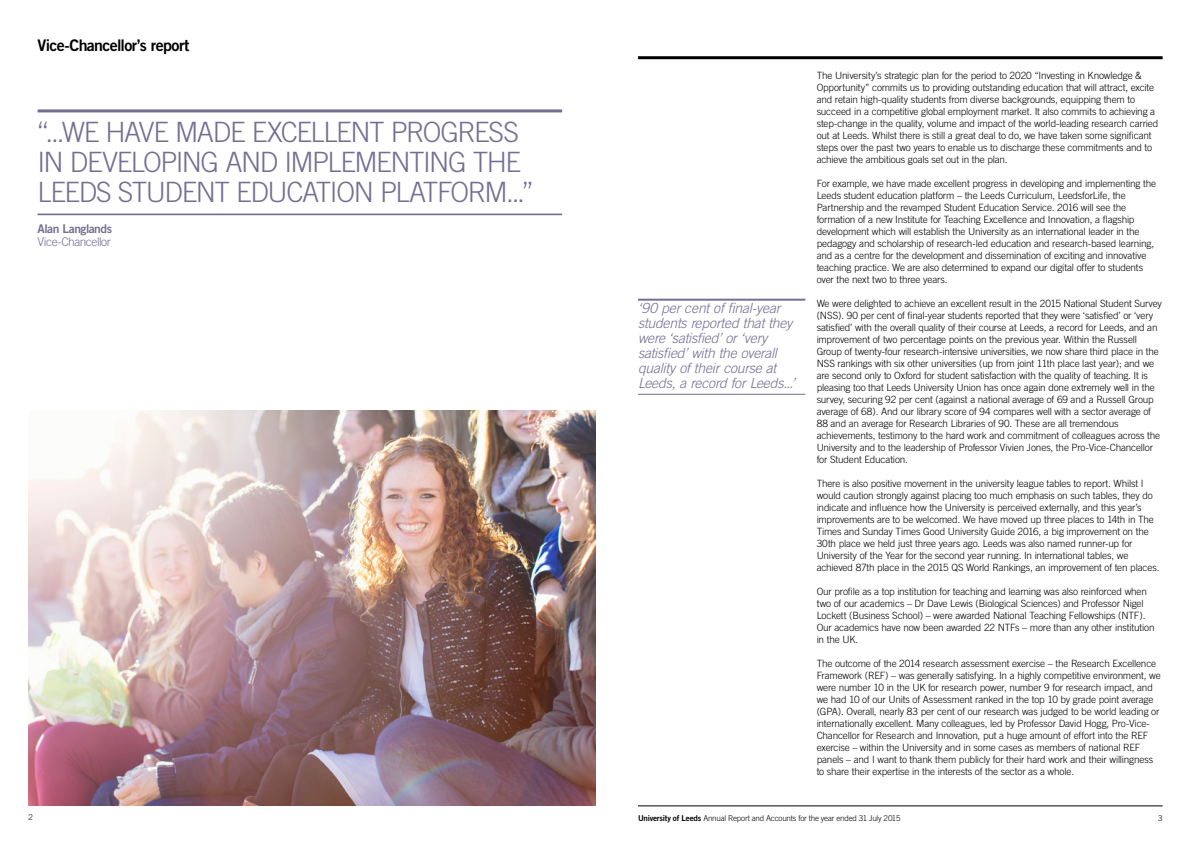
<style>
.page{position:relative;width:1191px;height:842px;background:#fff}
.page>*{position:absolute;margin:0;border:0;box-sizing:border-box;transform-origin:0 0}
.t1{font:300 28px/30px "Trade Gothic";letter-spacing:-.05em;color:#736f92}
.t2{font:16px "Trade Gothic Bold Two";letter-spacing:-.04em;color:#000}
.t3{font:italic 300 14px/15px "Trade Gothic";letter-spacing:-.015em;color:#736f92}
.t4{font:300 12px "Trade Gothic";letter-spacing:-.04em;color:#736f92}
.t5{font:12px "Trade Gothic Bold Two";letter-spacing:-.045em;color:#736f92}
.t6{font:300 10px/12px "Trade Gothic";letter-spacing:-.015em;color:#000}
.t7{font:300 8px "Trade Gothic";letter-spacing:-.025em;color:#000}
.s1{font-family:"Trade Gothic Bold Two";font-weight:400}
</style>
<div class="page">
<img style="left:28px;top:411px;width:567px;height:394px">
<hr style="left:638px;top:299px;width:167px;height:2px;background:#736f92">
<hr style="left:638px;top:394px;width:167px;height:1px;background:#736f92">
<hr style="left:38px;top:109px;width:524px;height:3px;background:#736f92">
<hr style="left:38px;top:214px;width:524px;height:1px;background:#736f92">
<hr style="left:638px;top:805px;width:524px;height:1px;background:#000">
<hr style="left:638px;top:56px;width:524px;height:3px;background:#000">
<h2 class="t2" style="left:38px;top:35px;width:153px">Vice-Chancellor’s report</h2>
<h1 class="t1" style="left:38px;top:117px;width:497px">‘‘...WE HAVE MADE EXCELLENT PROGRESS<br>IN DEVELOPING AND IMPLEMENTING THE<br>LEEDS STUDENT EDUCATION PLATFORM...’’</h1>
<h2 class="t5" style="left:38px;top:221px;width:76px">Alan Langlands</h2>
<p class="t4" style="left:38px;top:235px;width:75px">Vice-Chancellor</p>
<p class="t3" style="left:638px;top:301px;width:158px">‘90 per cent of final-year students reported that they were ‘satisfied’ or ‘very satisfied’ with the overall quality of their course at<br>Leeds, a record for Leeds...’</p>
<p class="t6" style="left:816px;top:69px;width:343px">The University’s strategic plan for the period to 2020 “Investing in Knowledge &amp; Opportunity” commits us to providing outstanding education that will attract, excite and retain high-quality students from diverse backgrounds, equipping them to succeed in a competitive global employment market. It also commits to achieving a step-change in the quality, volume and impact of the world-leading research carried out at Leeds. Whilst there is still a great deal to do, we have taken some significant steps over the past two years to enable us to discharge these commitments and to achieve the ambitious goals set out in the plan.</p>
<p class="t6" style="left:816px;top:177px;width:341px">For example, we have made excellent progress in developing and implementing the Leeds student education platform – the Leeds Curriculum, LeedsforLife, the Partnership and the revamped Student Education Service. 2016 will see the formation of a new Institute for Teaching Excellence and Innovation, a flagship development which will establish the University as an international leader in the pedagogy and scholarship of research-led education and research-based learning, and as a centre for the development and dissemination of exciting and innovative teaching practice. We are also determined to expand our digital offer to students over the next two to three years.</p>
<p class="t6" style="left:816px;top:297px;width:347px">We were delighted to achieve an excellent result in the 2015 National Student Survey (NSS). 90 per cent of final-year students reported that they were ‘satisfied’ or ‘very satisfied’ with the overall quality of their course at Leeds, a record for Leeds, and an improvement of two percentage points on the previous year. Within the Russell Group of twenty-four research-intensive universities, we now share third place in the NSS rankings with six other universities (up from joint 11th place last year); and we are second only to Oxford for student satisfaction with the quality of teaching. It is pleasing too that Leeds University Union has once again done extremely well in the survey, securing 92 per cent (against a national average of 69 and a Russell Group average of 68). And our library score of 94 compares well with a sector average of 88 and an average for Research Libraries of 90. These are all tremendous achievements, testimony to the hard work and commitment of colleagues across the University and to the leadership of Professor Vivien Jones, the Pro-Vice-Chancellor for Student Education.</p>
<p class="t6" style="left:816px;top:477px;width:344px">There is also positive movement in the university league tables to report. Whilst I would caution strongly against placing too much emphasis on such tables, they do indicate and influence how the University is perceived externally, and this year’s improvements are to be welcomed. We have moved up three places to 14th in The Times and Sunday Times Good University Guide 2016, a big improvement on the 30th place we held just three years ago. Leeds was also named runner-up for University of the Year for the second year running. In international tables, we achieved 87th place in the 2015 QS World Rankings, an improvement of ten places.</p>
<p class="t6" style="left:816px;top:585px;width:339px">Our profile as a top institution for teaching and learning was also reinforced when two of our academics – Dr Dave Lewis (Biological Sciences) and Professor Nigel Lockett (Business School) – were awarded National Teaching Fellowships (NTF).<br>Our academics have now been awarded 22 NTFs – more than any other institution in the UK.</p>
<p class="t6" style="left:816px;top:657px;width:346px">The outcome of the 2014 research assessment exercise – the Research Excellence Framework (REF) – was generally satisfying. In a highly competitive environment, we were number 10 in the UK for research power, number 9 for research impact, and we had 10 of our Units of Assessment ranked in the top 10 by grade point average (GPA). Overall, nearly 83 per cent of our research was judged to be world leading or internationally excellent. Many colleagues, led by Professor David Hogg, Pro-Vice-Chancellor for Research and Innovation, put a huge amount of effort into the REF exercise – within the University and in some cases as members of national REF panels – and I want to thank them publicly for their hard work and their willingness to share their expertise in the interests of the sector as a whole.</p>
<p class="t7" style="left:28px;top:812px;width:6px">2</p>
<p class="t7" style="left:638px;top:813px;width:264px"><span class="s1">University of Leeds</span> Annual Report and Accounts for the year ended 31 July 2015</p>
<p class="t7" style="left:1158px;top:813px;width:6px">3</p>
</div>
